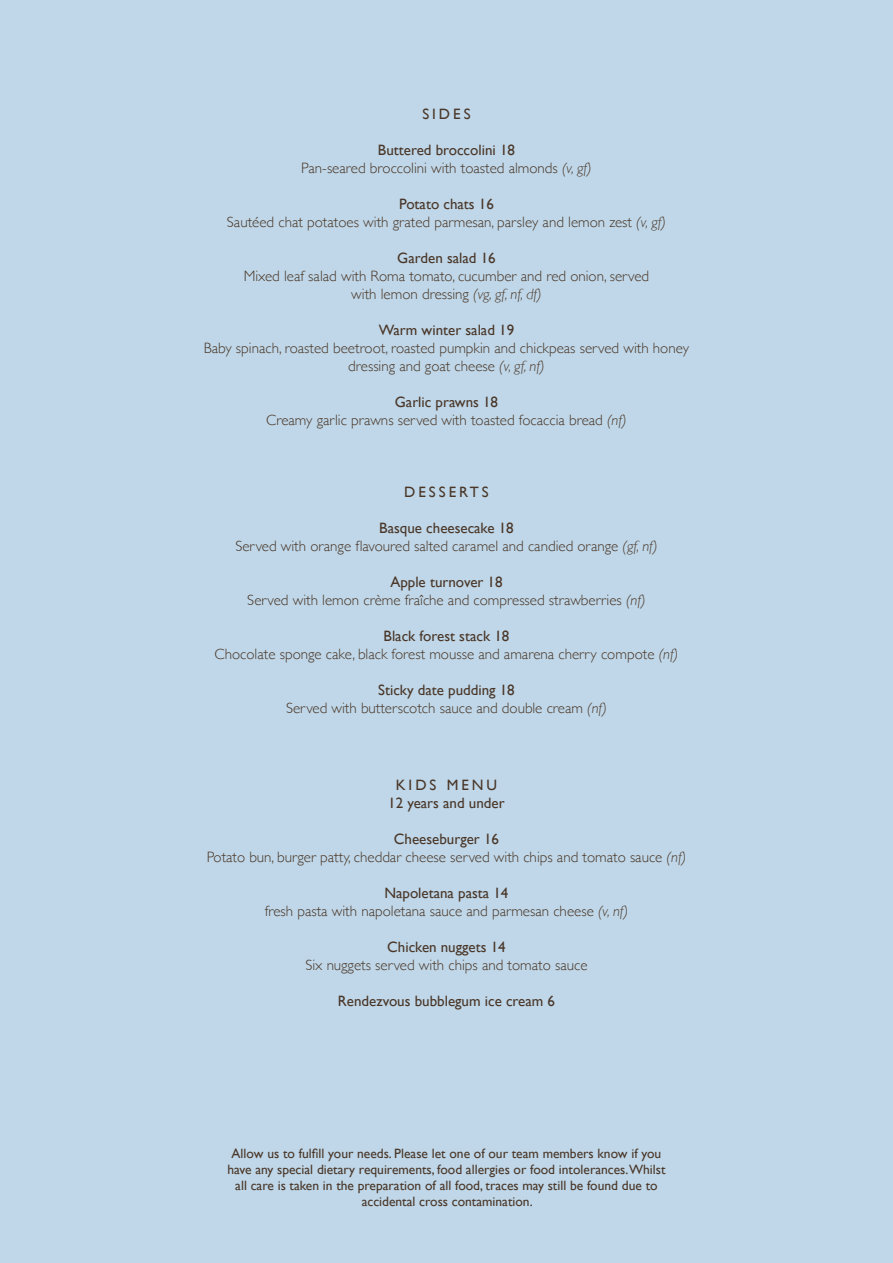
<style>
.page{position:relative;width:893px;height:1263px;background:#bfd7e8}
.page>*{position:absolute;margin:0;border:0;box-sizing:border-box;transform-origin:0 0}
.t1{font:300 15px "Gill Sans";color:#4a3628}
.t2{font:15px "Gill Sans";color:#4a3628}
.t3{font:15px "Gill Sans";letter-spacing:.2em;color:#4a3628}
.t4{font:13.5px/16.2px "Gill Sans";color:#4a3628;text-align:center}
.s1{font-style:italic}
</style>
<div class="page">
<p class="t2" style="left:422px;top:105px;width:50px">SIDES</p>
<p class="t2" style="left:378px;top:141px;width:139px">Buttered broccolini 18</p>
<p class="t1" style="left:301px;top:156px;width:292px">Pan-seared broccolini with toasted almonds <span class="s1">(v, gf)</span></p>
<p class="t2" style="left:399px;top:195px;width:96px">Potato chats 16</p>
<p class="t1" style="left:227px;top:210px;width:441px">Sautéed chat potatoes with grated parmesan, parsley and lemon zest <span class="s1">(v, gf)</span></p>
<p class="t2" style="left:397px;top:249px;width:100px">Garden salad 16</p>
<p class="t1" style="left:244px;top:264px;width:407px">Mixed leaf salad with Roma tomato, cucumber and red onion, served</p>
<p class="t1" style="left:351px;top:282px;width:192px">with lemon dressing <span class="s1">(vg, gf, nf, df)</span></p>
<p class="t2" style="left:379px;top:321px;width:137px">Warm winter salad 19</p>
<p class="t1" style="left:204px;top:336px;width:487px">Baby spinach, roasted beetroot, roasted pumpkin and chickpeas served with honey</p>
<p class="t1" style="left:348px;top:354px;width:198px">dressing and goat cheese <span class="s1">(v, gf, nf)</span></p>
<p class="t2" style="left:395px;top:393px;width:105px">Garlic prawns 18</p>
<p class="t1" style="left:266px;top:408px;width:362px">Creamy garlic prawns served with toasted focaccia bread <span class="s1">(nf)</span></p>
<p class="t3" style="left:404px;top:483px;width:86px">DESSERTS</p>
<p class="t2" style="left:379px;top:519px;width:136px">Basque cheesecake 18</p>
<p class="t1" style="left:235px;top:534px;width:424px">Served with orange flavoured salted caramel and candied orange <span class="s1">(gf, nf)</span></p>
<p class="t2" style="left:390px;top:573px;width:114px">Apple turnover 18</p>
<p class="t1" style="left:247px;top:588px;width:400px">Served with lemon crème fraîche and compressed strawberries <span class="s1">(nf)</span></p>
<p class="t2" style="left:384px;top:627px;width:127px">Black forest stack 18</p>
<p class="t1" style="left:215px;top:642px;width:465px">Chocolate sponge cake, black forest mousse and amarena cherry compote <span class="s1">(nf)</span></p>
<p class="t2" style="left:378px;top:681px;width:138px">Sticky date pudding 18</p>
<p class="t1" style="left:286px;top:696px;width:322px">Served with butterscotch sauce and double cream <span class="s1">(nf)</span></p>
<p class="t3" style="left:396px;top:776px;width:103px">KIDS MENU</p>
<p class="t2" style="left:388px;top:794px;width:118px">12 years and under</p>
<p class="t2" style="left:394px;top:830px;width:107px">Cheeseburger 16</p>
<p class="t1" style="left:207px;top:845px;width:481px">Potato bun, burger patty, cheddar cheese served with chips and tomato sauce <span class="s1">(nf)</span></p>
<p class="t2" style="left:384px;top:884px;width:125px">Napoletana pasta 14</p>
<p class="t1" style="left:265px;top:899px;width:365px">fresh pasta with napoletana sauce and parmesan cheese <span class="s1">(v, nf)</span></p>
<p class="t2" style="left:387px;top:938px;width:120px">Chicken nuggets 14</p>
<p class="t1" style="left:305px;top:953px;width:284px">Six nuggets served with chips and tomato sauce</p>
<p class="t2" style="left:338px;top:992px;width:219px">Rendezvous bubblegum ice cream 6</p>
<p class="t4" style="left:227px;top:1145px;width:440px">Allow us to fulfill your needs. Please let one of our team members know if you have any special dietary requirements, food allergies or food intolerances.Whilst all care is taken in the preparation of all food, traces may still be found due to accidental cross contamination.</p>
</div>
